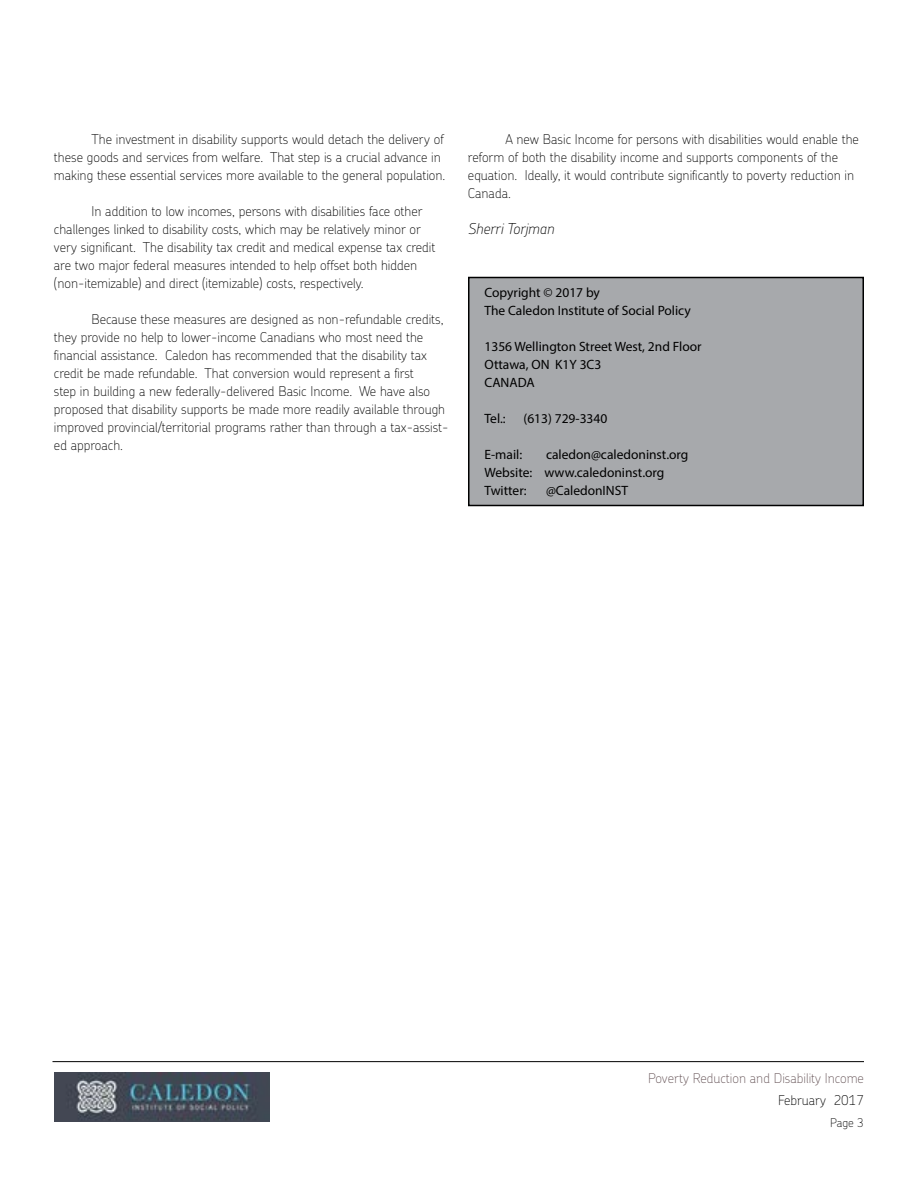
<style>
.page{position:relative;width:918px;height:1188px;background:#fff}
.page>*{position:absolute;margin:0;border:0;box-sizing:border-box;transform-origin:0 0}
.t1{font:italic 100 15px "Chevin Pro";color:#000}
.t2{font:100 13.5px/18px "Chevin Pro";color:#000}
.t3{font:13.5px/18px "Myriad Pro";color:#000}
.t4{font:100 13.5px "Chevin Pro";color:#655356}
.t5{font:100 12px "Chevin Pro";color:#000}
</style>
<div class="page">
<hr style="left:52px;top:1061px;width:812px;height:1px;background:#000">
<img style="left:54px;top:1072px;width:216px;height:49px">
<div style="left:469px;top:278px;width:394px;height:228px;background:#a7a9ac"></div>
<div style="left:468px;top:277px;width:396px;height:229px;border:2px solid #000"></div>
<p class="t2" style="left:54px;top:130px;width:393px;text-indent:38px">The investment in disability supports would detach the delivery of these goods and services from welfare. That step is a crucial advance in making these essential services more available to the general population.</p>
<p class="t2" style="left:54px;top:202px;width:383px;text-indent:38px">In addition to low incomes, persons with disabilities face other challenges linked to disability costs, which may be relatively minor or very significant. The disability tax credit and medical expense tax credit are two major federal measures intended to help offset both hidden (non-itemizable) and direct (itemizable) costs, respectively.</p>
<p class="t2" style="left:54px;top:310px;width:396px;text-indent:38px">Because these measures are designed as non-refundable credits, they provide no help to lower-income Canadians who most need the financial assistance. Caledon has recommended that the disability tax credit be made refundable. That conversion would represent a first<br>step in building a new federally-delivered Basic Income. We have also proposed that disability supports be made more readily available through improved provincial/territorial programs rather than through a tax-assist&shy;ed approach.</p>
<p class="t2" style="left:468px;top:130px;width:393px;text-indent:38px">A new Basic Income for persons with disabilities would enable the reform of both the disability income and supports components of the equation. Ideally, it would contribute significantly to poverty reduction in Canada.</p>
<p class="t1" style="left:468px;top:218px;width:88px">Sherri Torjman</p>
<p class="t3" style="left:484px;top:283px;width:208px">Copyright © 2017 by<br>The Caledon Institute of Social Policy</p>
<p class="t3" style="left:484px;top:337px;width:219px">1356 Wellington Street West, 2nd Floor<br>Ottawa, ON K1Y 3C3<br>CANADA</p>
<p class="t3" style="left:484px;top:409px;width:23px">Tel.:</p>
<p class="t3" style="left:524px;top:409px;width:85px">(613) 729-3340</p>
<p class="t3" style="left:484px;top:445px;width:39px">E-mail:</p>
<p class="t3" style="left:484px;top:445px;width:205px;text-indent:62px">caledon@caledoninst.org<br>Website: www.caledoninst.org<br>Twitter:</p>
<p class="t3" style="left:546px;top:481px;width:84px">@CaledonINST</p>
<p class="t4" style="left:648px;top:1069px;width:217px">Poverty Reduction and Disability Income</p>
<p class="t2" style="left:778px;top:1090px;width:87px">February 2017</p>
<p class="t5" style="left:830px;top:1115px;width:35px">Page 3</p>
</div>
